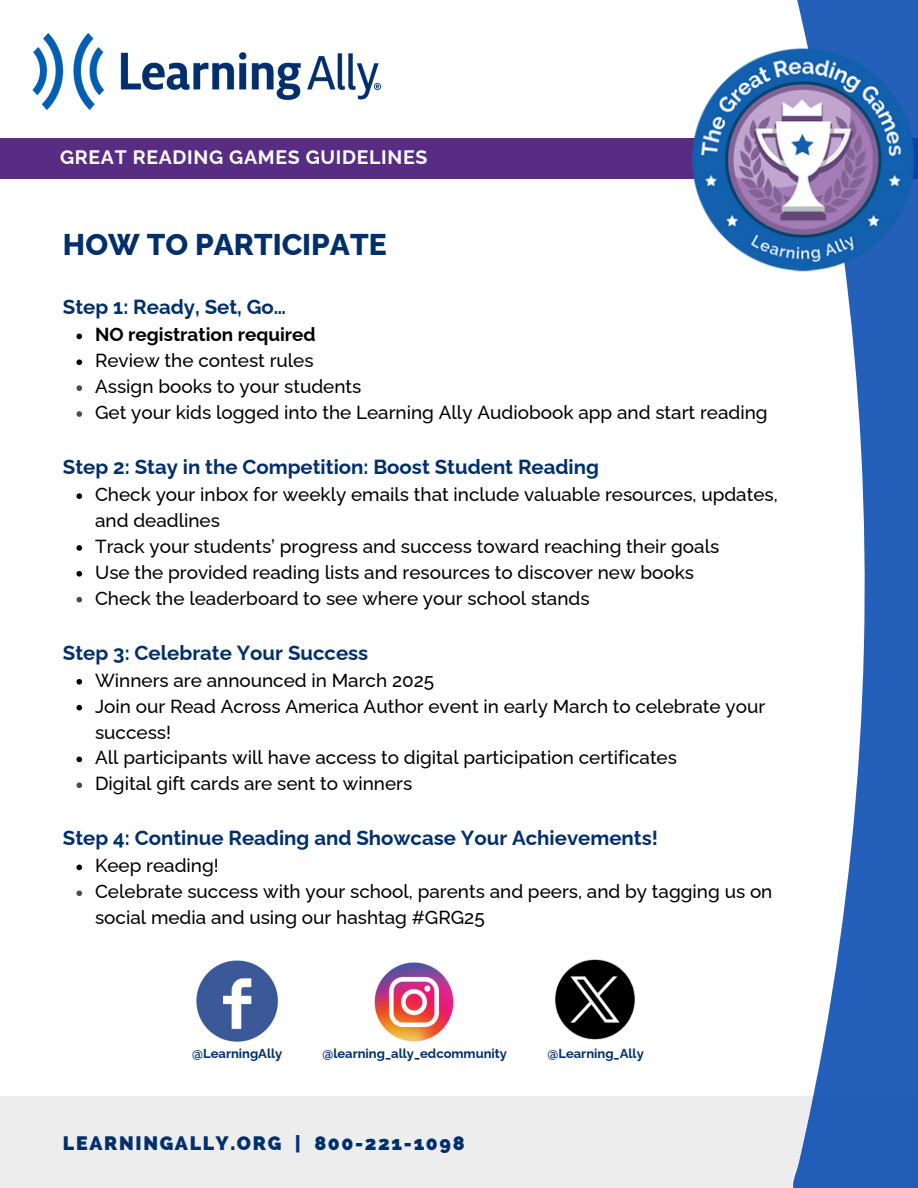
<style>
.page{position:relative;width:918px;height:1188px;background:#fff}
.page>*{position:absolute;margin:0;border:0;box-sizing:border-box;transform-origin:0 0}
.t1{font:800 30px "Raleway";color:#002f6c}
.t2{font:700 20.4px "Raleway";color:#002f6c}
.t3{font:800 19.5px "Raleway";letter-spacing:.085em;color:#002f6c}
.t4{font:700 19.5px "Raleway";letter-spacing:.035em;color:#fff}
.t5{font:500 18.9px/25.8px "Raleway";color:#000}
.t6{font:700 18.9px "Raleway";color:#000}
.t7{font:700 13.05px "Raleway";color:#002f6c}
</style>
<div class="page">
<div style="left:0;top:1096px;width:918px;height:92px;background:#ededee"></div>
<div style="left:0;top:138px;width:918px;height:41px;background:#582c83"></div>
<svg style="left:76px;top:334px;width:6px;height:5px"></svg>
<svg style="left:76px;top:359px;width:6px;height:6px"></svg>
<svg style="left:76px;top:385px;width:6px;height:6px"></svg>
<svg style="left:76px;top:411px;width:6px;height:6px"></svg>
<svg style="left:76px;top:493px;width:6px;height:6px"></svg>
<svg style="left:76px;top:545px;width:6px;height:6px"></svg>
<svg style="left:76px;top:571px;width:6px;height:6px"></svg>
<svg style="left:76px;top:597px;width:6px;height:5px"></svg>
<svg style="left:76px;top:679px;width:6px;height:6px"></svg>
<svg style="left:76px;top:705px;width:6px;height:5px"></svg>
<svg style="left:76px;top:757px;width:6px;height:5px"></svg>
<svg style="left:76px;top:782px;width:6px;height:6px"></svg>
<svg style="left:76px;top:865px;width:6px;height:5px"></svg>
<svg style="left:76px;top:890px;width:6px;height:6px"></svg>
<img style="left:33px;top:32px;width:348px;height:78px">
<img style="left:196px;top:960px;width:82px;height:82px">
<img style="left:374px;top:962px;width:80px;height:80px">
<img style="left:555px;top:959px;width:80px;height:81px">
<svg style="left:793px;top:0;width:125px;height:1188px;fill:#2460b9"></svg>
<img style="left:692px;top:45px;width:226px;height:228px">
<p class="t4" style="left:60px;top:146px;width:369px">GREAT READING GAMES GUIDELINES</p>
<p class="t1" style="left:63px;top:227px;width:325px">HOW TO PARTICIPATE</p>
<p class="t2" style="left:63px;top:295px;width:225px">Step 1: Ready, Set, Go…</p>
<p class="t6" style="left:95px;top:324px;width:222px">NO registration required</p>
<h2 class="t5" style="left:95px;top:348px;width:220px">Review the contest rules</h2>
<h1 class="t5" style="left:95px;top:374px;width:268px">Assign books to your students</h1>
<h3 class="t5" style="left:95px;top:400px;width:674px">Get your kids logged into the Learning Ally Audiobook app and start reading</h3>
<p class="t2" style="left:63px;top:455px;width:538px">Step 2: Stay in the Competition: Boost Student Reading</p>
<p class="t5" style="left:95px;top:482px;width:684px">Check your inbox for weekly emails that include valuable resources, updates, and deadlines</p>
<p class="t5" style="left:95px;top:533px;width:626px">Track your students’ progress and success toward reaching their goals</p>
<p class="t5" style="left:95px;top:559px;width:601px">Use the provided reading lists and resources to discover new books</p>
<h3 class="t5" style="left:95px;top:585px;width:496px">Check the leaderboard to see where your school stands</h3>
<p class="t2" style="left:63px;top:641px;width:307px">Step 3: Celebrate Your Success</p>
<p class="t5" style="left:95px;top:667px;width:341px">Winners are announced in March 2025</p>
<p class="t5" style="left:95px;top:693px;width:672px">Join our Read Across America Author event in early March to celebrate your success!</p>
<p class="t5" style="left:95px;top:745px;width:583px">All participants will have access to digital participation certificates</p>
<h3 class="t5" style="left:95px;top:771px;width:319px">Digital gift cards are sent to winners</h3>
<p class="t2" style="left:63px;top:826px;width:597px">Step 4: Continue Reading and Showcase Your Achievements!</p>
<p class="t5" style="left:95px;top:853px;width:125px">Keep reading!</p>
<p class="t5" style="left:95px;top:879px;width:679px">Celebrate success with your school, parents and peers, and by tagging us on social media and using our hashtag #GRG25</p>
<p class="t7" style="left:192px;top:1046px;width:92px">@LearningAlly</p>
<p class="t7" style="left:322px;top:1046px;width:186px">@learning_ally_edcommunity</p>
<p class="t7" style="left:548px;top:1046px;width:98px">@Learning_Ally</p>
<h3 class="t3" style="left:63px;top:1132px;width:403px">LEARNINGALLY.ORG | 800-221-1098</h3>
</div>
